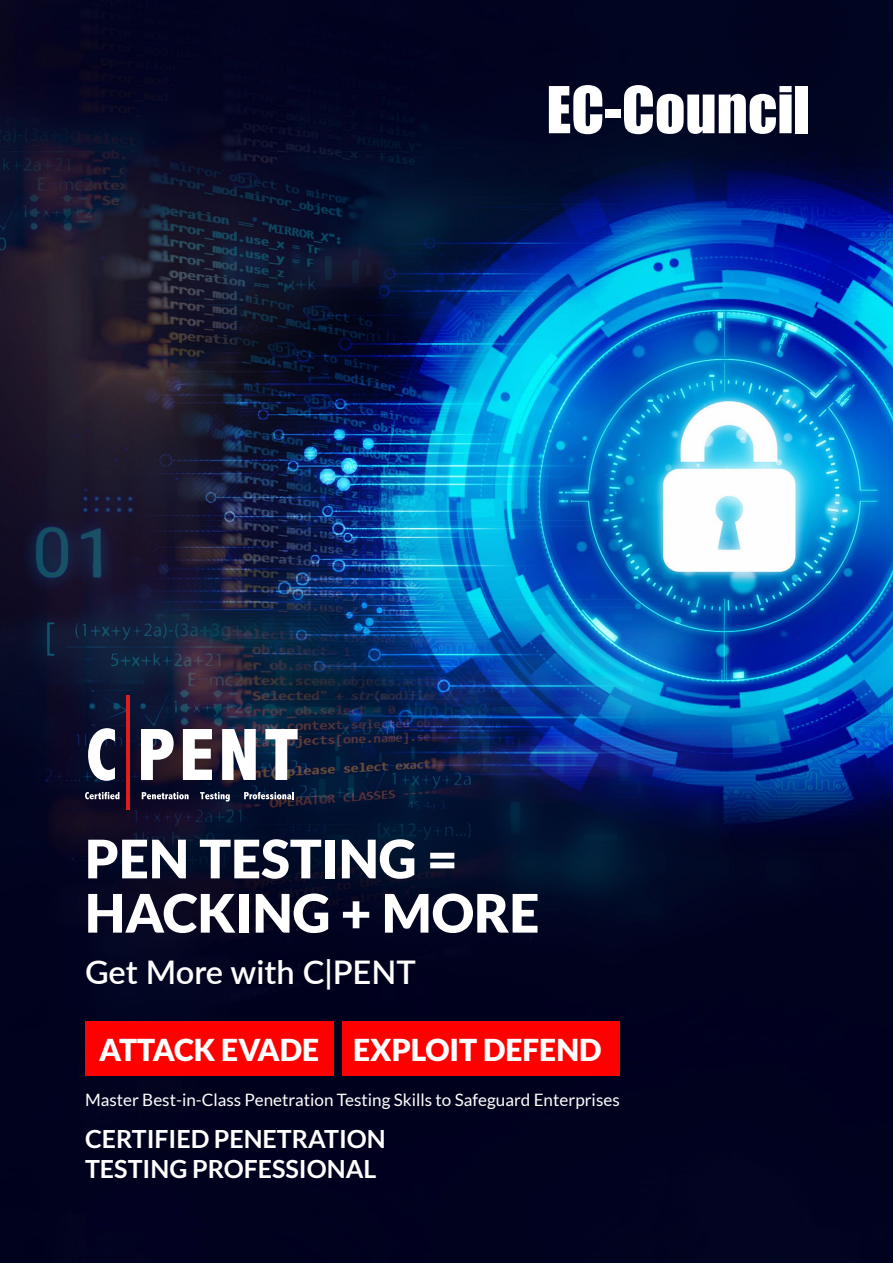
<style>
.page{position:relative;width:893px;height:1263px;background:#fff}
.page>*{position:absolute;margin:0;border:0;box-sizing:border-box;transform-origin:0 0}
.t1{font:900 53.1px/54.3px "Lato";color:#fff}
.t2{font:600 32.55px "Lato";color:#fff}
.t3{font:900 30.15px "Lato";color:#fff}
.t4{font:700 25.05px/30px "Lato";color:#fff}
.t5{font:17.1px "Lato";color:#fff}
</style>
<div class="page">
<img style="left:0;top:0;width:893px;height:1263px">
<svg style="left:549px;top:85px;width:53px;height:49px"></svg>
<div style="left:605px;top:110px;width:16px;height:8px;background:#fff"></div>
<svg style="left:624px;top:85px;width:168px;height:49px"></svg>
<div style="left:796px;top:86px;width:12px;height:47px;background:#fff"></div>
<div style="left:85px;top:1021px;width:248px;height:55px;background:#f00"></div>
<div style="left:342px;top:1021px;width:278px;height:55px;background:#f00"></div>
<svg style="left:85px;top:792px;width:34px;height:7px"></svg>
<svg style="left:142px;top:792px;width:47px;height:7px"></svg>
<svg style="left:200px;top:792px;width:30px;height:10px"></svg>
<svg style="left:244px;top:792px;width:50px;height:7px"></svg>
<svg style="left:183px;top:729px;width:29px;height:51px"></svg>
<svg style="left:222px;top:729px;width:34px;height:51px"></svg>
<svg style="left:265px;top:729px;width:33px;height:51px"></svg>
<svg style="left:88px;top:728px;width:27px;height:53px"></svg>
<hr style="left:126px;top:696px;width:3px;height:113px;background:#e11c1e">
<svg style="left:141px;top:729px;width:33px;height:51px"></svg>
<h1 class="t1" style="left:85px;top:831px;width:456px">PEN TESTING =<br>HACKING + MORE</h1>
<h2 class="t2" style="left:85px;top:948px;width:332px">Get More with C|PENT</h2>
<h3 class="t3" style="left:99px;top:1032px;width:504px">ATTACK EVADE EXPLOIT DEFEND</h3>
<p class="t5" style="left:85px;top:1090px;width:536px">Master Best-in-Class Penetration Testing Skills to Safeguard Enterprises</p>
<h3 class="t4" style="left:85px;top:1123px;width:302px">CERTIFIED PENETRATION<br>TESTING PROFESSIONAL</h3>
</div>
